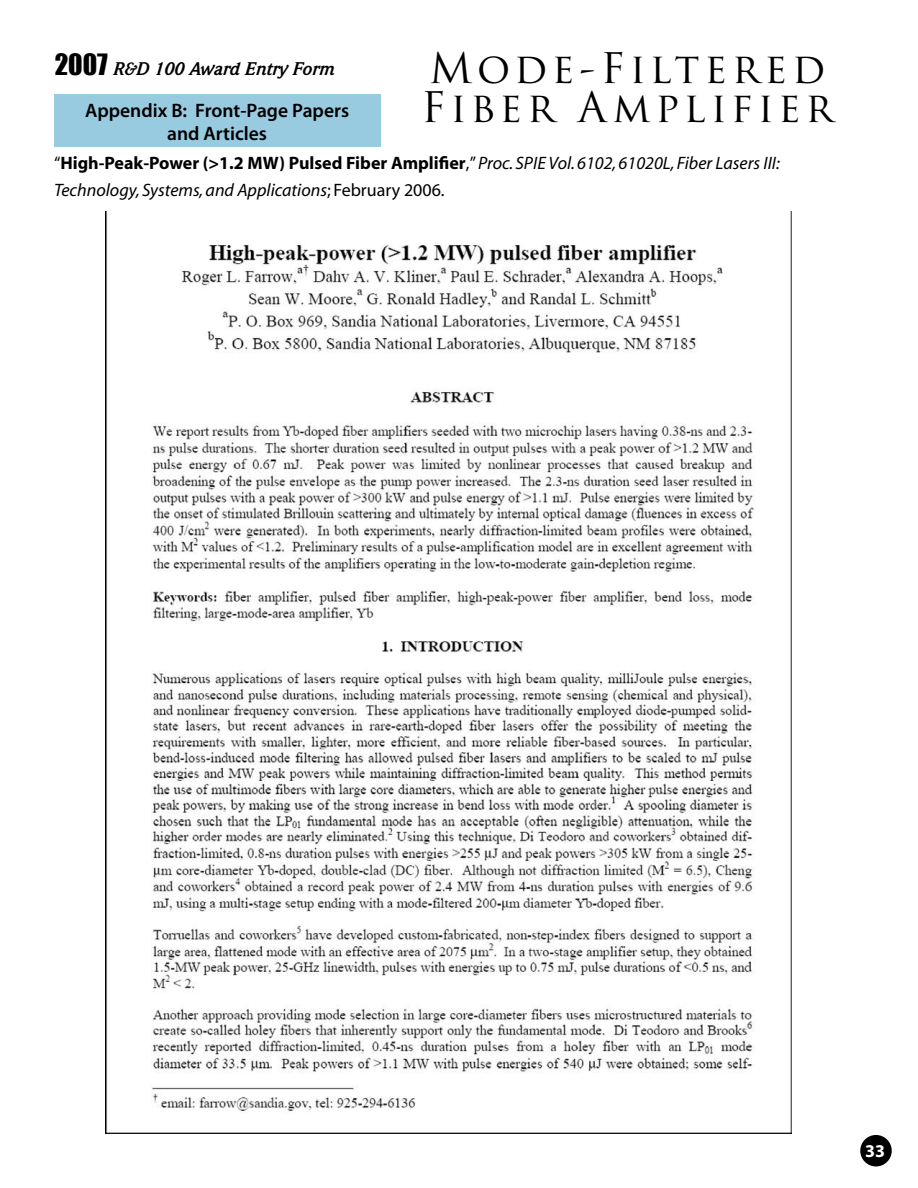
<style>
.page{position:relative;width:918px;height:1188px;background:#fff}
.page>*{position:absolute;margin:0;border:0;box-sizing:border-box;transform-origin:0 0}
.t1{font:41.1px/39px "Trajan Pro";letter-spacing:.12em;color:#000}
.t2{font:600 19.5px/23.4px "Myriad Pro";color:#000;text-align:center}
.t3{font:italic 18px/27px "Myriad";color:#000}
.t4{font:italic 700 18px "Weidemann Std";color:#000}
.t5{font:700 18px "Myriad";color:#fff}
.s1{font-family:"Impact";font-weight:400;font-style:normal;font-size:27px}
.s2{font-style:normal}
.s3{font-weight:700;font-style:normal}
</style>
<div class="page">
<div style="left:860px;top:1135px;width:32px;height:31px;background:#000;border-radius:50%"></div>
<div style="left:54px;top:94px;width:326px;height:53px;background:#99cbe0"></div>
<img style="left:105px;top:212px;width:687px;height:922px">
<p class="t4" style="left:55px;top:58px;width:280px"><span class="s1">2007</span> R&amp;D 100 Award Entry Form</p>
<h1 class="t1" style="left:421px;top:49px;width:413px">Mode-Filtered<br>Fiber Amplifier</h1>
<p class="t2" style="left:85px;top:98px;width:266px">Appendix B: Front-Page Papers and Articles</p>
<p class="t3" style="left:54px;top:150px;width:727px"><span class="s2">“</span><span class="s3">High-Peak-Power (&gt;1 .2 MW) Pulsed Fiber Amplifier</span><span class="s2">,”</span> Proc. SPIE Vol. 6102, 61020L, Fiber Lasers III:<br>Technology, Systems, and Applications<span class="s2">; February 2006.</span></p>
<p class="t5" style="left:865px;top:1142px;width:11px">33</p>
</div>
